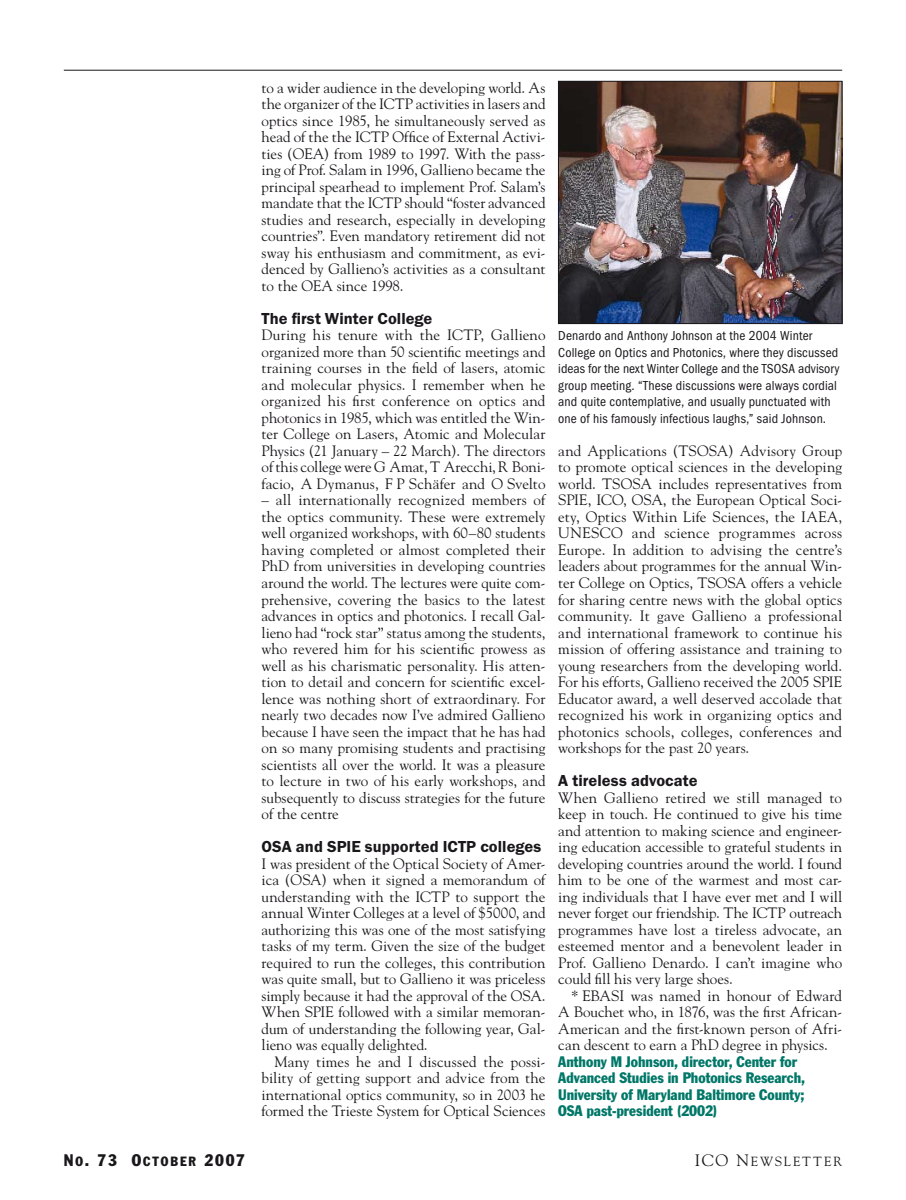
<style>
.page{position:relative;width:906px;height:1200px;background:#fff}
.page>*{position:absolute;margin:0;border:0;box-sizing:border-box;transform-origin:0 0}
.t1{font:600 16.5px "Franklin Got Io P";letter-spacing:.005em;color:#1a171b}
.t2{font:condensed 16.5px "Franklin Gothic";letter-spacing:.105em;color:#1a171b}
.t3{font:15px/16.5px "Goudy";color:#1a171b;text-align:justify}
.t4{font:condensed 15px/16.5px "Franklin Gothic";color:#007768}
.t5{font:13.5px/16.5px "Franklin Got Cd Io P";letter-spacing:.01em;color:#1a171b}
.t6{font:13.2px "Goudy";letter-spacing:.14em;color:#1a171b}
.s1{font-size:13.2px}
.s2{font-size:16.5px}
</style>
<div class="page">
<hr style="left:64px;top:70px;width:778px;height:1px;background:#1a171b">
<img style="left:560px;top:83px;width:280px;height:239px">
<div style="left:558px;top:81px;width:284px;height:243px;border:1px solid #1a171b"></div>
<p class="t3" style="left:261px;top:79px;width:285px">to a wider audience in the developing world. As the organizer of the ICTP activities in lasers and optics since 1985, he simultaneously served as head of the the ICTP Office of External Activi&shy;ties (OEA) from 1989 to 1997. With the pass&shy;ing of Prof. Salam in 1996, Gallieno became the principal spearhead to implement Prof. Salam’s mandate that the ICTP should “foster advanced studies and research, especially in developing countries”. Even man-datory retirement did not sway his enthusiasm and commitment, as evi&shy;denced by Gallieno’s activ-ities as a consultant to the OEA since 1998.</p>
<p class="t1" style="left:261px;top:309px;width:172px">The first Winter College</p>
<p class="t3" style="left:261px;top:326px;width:285px">During his tenure with the ICTP, Gallieno organized more than 50 scientific meetings and training courses in the field of lasers, atomic and molecular physics. I remember when he organized his first conference on optics and photonics in 1985, which was entitled the Win&shy;ter College on Lasers, Atomic and Molecular Physics (21 January – 22 March). The directors of this college were G Amat, T Arecchi, R Boni&shy;facio, A Dymanus, F P Schäfer and O Svelto</p>
<p class="t3" style="left:261px;top:491px;width:285px">– all internationally recognized members of the optics community. These were extremely well organized workshops, with 60–80 students having completed or almost completed their PhD from universities in developing countries around the world. The lectures were quite com&shy;prehensive, covering the basics to the latest advances in optics and photonics. I recall Gal&shy;lieno had “rock star” status among the students, who revered him for his scientific prowess as well as his charismatic personality. His atten&shy;tion to detail and concern for scientific excel&shy;lence was nothing short of extraordinary. For nearly two decades now I’ve admired Gallieno because I have seen the impact that he has had on so many promising students and practising scientists all over the world. It was a pleasure to lecture in two of his early workshops, and subsequently to discuss strategies for the future of the centre</p>
<p class="t1" style="left:261px;top:837px;width:281px">OSA and SPIE supported ICTP colleges</p>
<p class="t3" style="left:261px;top:854px;width:285px">I was president of the Optical Society of Amer&shy;ica (OSA) when it signed a memorandum of understanding with the ICTP to support the annual Winter Colleges at a level of $5000, and authorizing this was one of the most satisfying tasks of my term. Given the size of the budget required to run the colleges, this contribution was quite small, but to Gallieno it was priceless simply because it had the approval of the OSA.<br>When SPIE followed with a similar memoran&shy;dum of understanding the following year, Gal&shy;lieno was equally delighted.</p>
<p class="t3" style="left:261px;top:1052px;width:285px;text-indent:13px">Many times he and I discussed the possi&shy;bility of getting support and advice from the international optics community, so in 2003 he formed the Trieste System for Optical Sciences</p>
<p class="t5" style="left:558px;top:327px;width:283px">Denardo and Anthony Johnson at the 2004 Winter College on Optics and Photonics, where they discussed ideas for the next Winter College and the TSOSA advisory group meeting. “These discussions were always cordial and quite contemplative, and usually punctuated with one of his famously infectious laughs,” said Johnson.</p>
<p class="t3" style="left:558px;top:442px;width:285px">and Applications (TSOSA) Advisory Group to promote optical sciences in the developing world. TSOSA includes representatives from SPIE, ICO, OSA, the European Optical Soci&shy;ety, Optics Within Life Sciences, the IAEA, UNESCO and science programmes across Europe. In addition to advising the centre’s leaders about programmes for the annual Win&shy;ter College on Optics, TSOSA offers a vehicle for sharing centre news with the global optics community. It gave Gallieno a professional and international framework to continue his mission of offering assistance and training to young researchers from the developing world.<br>For his efforts, Gallieno received the 2005 SPIE Educator award, a well deserved accolade that recognized his work in organizing optics and photonics schools, colleges, conferences and workshops for the past 20 years.</p>
<p class="t1" style="left:558px;top:771px;width:141px">A tireless advocate</p>
<p class="t3" style="left:558px;top:788px;width:285px">When Gallieno retired we still managed to keep in touch. He continued to give his time and attention to making science and engineer&shy;ing education accessible to grateful students in developing countries around the world. I found him to be one of the warmest and most car&shy;ing individuals that I have ever met and I will never forget our friendship. The ICTP outreach programmes have lost a tireless advocate, an esteemed mentor and a benevolent leader in Prof. Gallieno Denardo. I can’t imagine who could fill his very large shoes.</p>
<p class="t3" style="left:558px;top:986px;width:285px;text-indent:13px">* EBASI was named in honour of Edward A Bouchet who, in 1876, was the first African-American and the first-known person of Afri&shy;can descent to earn a PhD degree in physics.</p>
<p class="t4" style="left:558px;top:1052px;width:248px">Anthony M Johnson, director, Center for Advanced Studies in Photonics Research, University of Maryland Baltimore County; OSA past-president (2002)</p>
<p class="t2" style="left:64px;top:1149px;width:183px">N<span class="s1">o</span>. 73 O<span class="s1">ctober</span> 2007</p>
<p class="t6" style="left:694px;top:1152px;width:149px"><span class="s2">ICO N</span>ewsletter</p>
</div>
